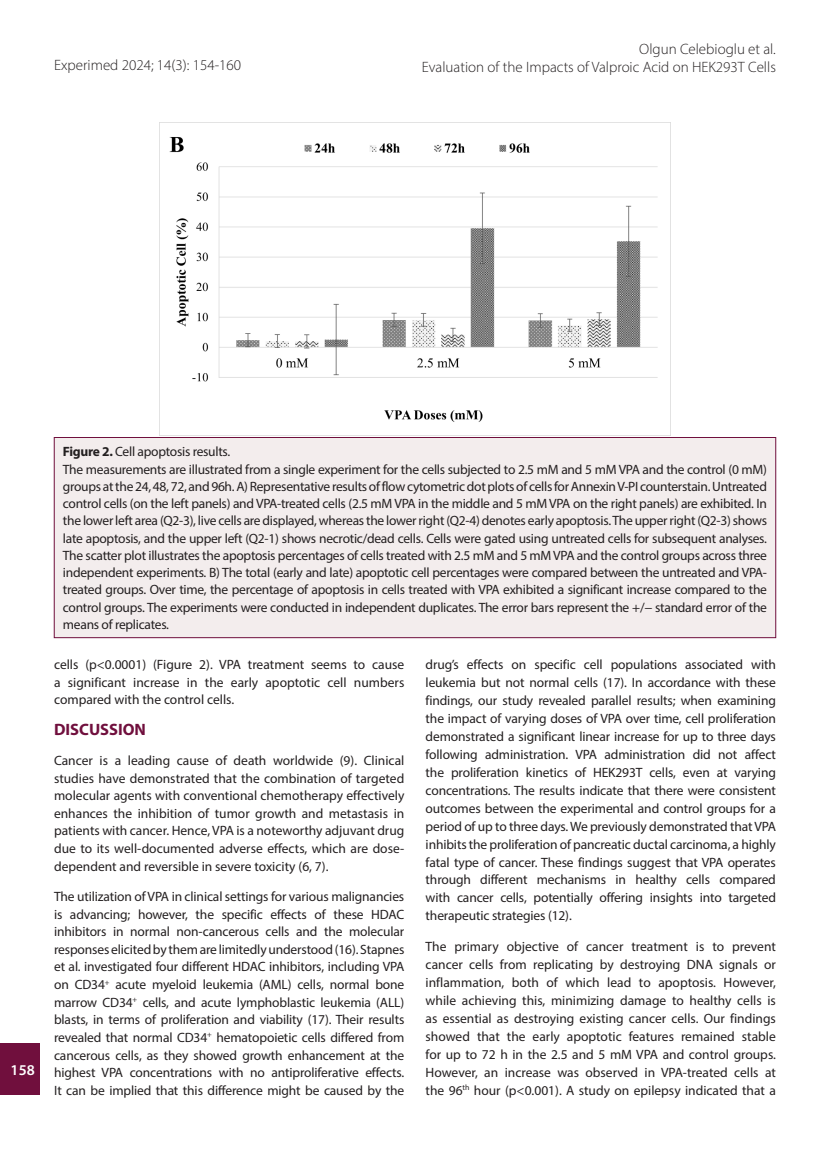
<style>
.page{position:relative;width:830px;height:1149px;background:#fff}
.page>*{position:absolute;margin:0;border:0;box-sizing:border-box;transform-origin:0 0}
.Ana_baslik{font:700 16.5px "Myriad Pro";color:#700f3d}
.t1{font:300 15px/18px "Myriad Pro";color:#231f20;text-align:right}
.t2{font:600 15px "Myriad Pro";color:#fff}
.Metin{font:13.5px/18px "Myriad Pro";letter-spacing:-.005em;color:#231f20;text-align:justify}
.Figure{font:13.5px/17.2px "Myriad Pro";letter-spacing:-.02em;color:#231f20;text-align:justify}
.s1{font-weight:700}
</style>
<div class="page">
<div style="left:0;top:1042px;width:39px;height:52px;background:#700f3d"></div>
<img style="left:159px;top:122px;width:511px;height:313px">
<div style="left:54px;top:437px;width:721px;height:200px;background:#f3eded"></div>
<div style="left:54px;top:437px;width:721px;height:200px;border:1px solid #700f3d"></div>
<p class="t1" style="left:54px;top:55px;width:189px">Experimed 2024; 14(3): 154-160</p>
<p class="t1" style="left:421px;top:40px;width:355px">Olgun Celebioglu et al.<br>Evaluation of the Impacts of Valproic Acid on HEK293T Cells</p>
<p class="t2" style="left:11px;top:1059px;width:26px">158</p>
<p class="Figure" style="left:63px;top:443px;width:169px"><span class="s1">Figure 2.</span> Cell apoptosis results.</p>
<p class="Figure" style="left:63px;top:460px;width:705px">The measurements are illustrated from a single experiment for the cells subjected to 2.5 mM and 5 mM VPA and the control (0 mM) groups at the 24, 48, 72, and 96h. A) Representative results of flow cytometric dot plots of cells for Annexin V-PI counterstain. Untreated control cells (on the left panels) and VPA-treated cells (2.5 mM VPA in the middle and 5 mM VPA on the right panels) are exhibited. In the lower left area (Q2-3), live cells are displayed, whereas the lower right (Q2-4) denotes early apoptosis. The upper right (Q2-3) shows late apoptosis, and the upper left (Q2-1) shows necrotic/dead cells. Cells were gated using untreated cells for subsequent analyses.<br>The scatter plot illustrates the apoptosis percentages of cells treated with 2.5 mM and 5 mM VPA and the control groups across three independent experiments. B) The total (early and late) apoptotic cell percentages were compared between the untreated and VPA&shy;treated groups. Over time, the percentage of apoptosis in cells treated with VPA exhibited a significant increase compared to the control groups. The experiments were conducted in independent duplicates. The error bars represent the +/− standard error of the means of replicates.</p>
<p class="Metin" style="left:54px;top:655px;width:351px;line-height:17.5px">cells (p&lt;0.0001) (Figure 2). VPA treatment seems to cause a significant increase in the early apoptotic cell numbers compared with the control cells.</p>
<p class="Ana_baslik" style="left:54px;top:718px;width:93px">DISCUSSION</p>
<p class="Metin" style="left:54px;top:751px;width:351px;line-height:17.5px">Cancer is a leading cause of death worldwide (9). Clinical studies have demonstrated that the combination of targeted molecular agents with conventional chemotherapy effectively enhances the inhibition of tumor growth and metastasis in patients with cancer. Hence, VPA is a noteworthy adjuvant drug due to its well-documented adverse effects, which are dose&shy;dependent and reversible in severe toxicity (6, 7).</p>
<p class="Metin" style="left:54px;top:887px;width:351px;line-height:17.5px">The utilization of VPA in clinical settings for various malignancies is advancing; however, the specific effects of these HDAC inhibitors in normal non-cancerous cells and the molecular responses elicited by them are limitedly understood (16). Stapnes et al. investigated four different HDAC inhibitors, including VPA on CD34<sup>+</sup> acute myeloid leukemia (AML) cells, normal bone marrow CD34<sup>+</sup> cells, and acute lymphoblastic leukemia (ALL) blasts, in terms of proliferation and viability (17). Their results revealed that normal CD34<sup>+</sup> hematopoietic cells differed from cancerous cells, as they showed growth enhancement at the highest VPA concentrations with no antiproliferative effects.<br>It can be implied that this difference might be caused by the</p>
<p class="Metin" style="left:425px;top:655px;width:351px">drug’s effects on specific cell populations associated with leukemia but not normal cells (17). In accordance with these findings, our study revealed parallel results; when examining the impact of varying doses of VPA over time, cell proliferation demonstrated a significant linear increase for up to three days following administration. VPA administration did not affect the proliferation kinetics of HEK293T cells, even at varying concentrations. The results indicate that there were consistent outcomes between the experimental and control groups for a period of up to three days. We previously demonstrated that VPA inhibits the proliferation of pancreatic ductal carcinoma, a highly fatal type of cancer. These findings suggest that VPA operates through different mechanisms in healthy cells compared with cancer cells, potentially offering insights into targeted therapeutic strategies (12).</p>
<p class="Metin" style="left:425px;top:937px;width:351px">The primary objective of cancer treatment is to prevent cancer cells from replicating by destroying DNA signals or inflammation, both of which lead to apoptosis. However, while achieving this, minimizing damage to healthy cells is as essential as destroying existing cancer cells. Our findings showed that the early apoptotic features remained stable for up to 72 h in the 2.5 and 5 mM VPA and control groups.<br>However, an increase was observed in VPA-treated cells at the 96<sup>th</sup> hour (p&lt;0.001). A study on epilepsy indicated that a</p>
</div>
